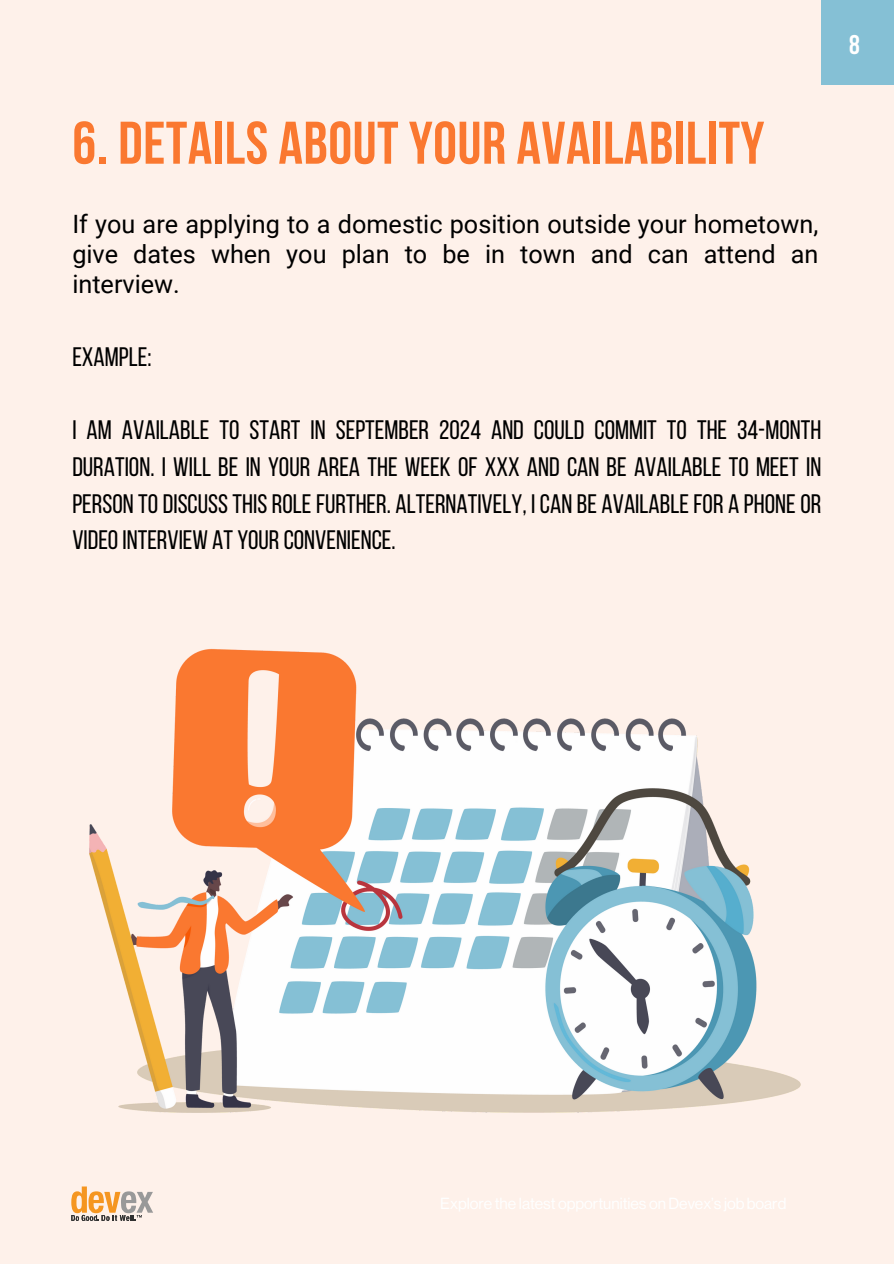
<style>
.page{position:relative;width:894px;height:1264px;background:#fff}
.page>*{position:absolute;margin:0;border:0;box-sizing:border-box;transform-origin:0 0}
.t1{font:700 60px "Bebas Neue";letter-spacing:.01em;color:#fa7830}
.t2{font:700 27px "Bebas Neue";color:#fff}
.t3{font:26.7px/36.8px "Bebas Neue";color:#000;text-align:justify}
.t4{font:25.2px/30px "Roboto";color:#000;text-align:justify}
</style>
<div class="page">
<div style="left:0;top:0;width:893px;height:1263px;background:#fef1ea"></div>
<svg style="left:71px;top:1204px;width:82px;height:16px"></svg>
<div style="left:821px;top:0;width:72px;height:84px;background:#85c0d5"></div>
<img style="left:71px;top:649px;width:730px;height:555px">
<h1 class="t1" style="left:72px;top:119px;width:693px">6. DETAILS ABOUT YOUR AVAILABILITY</h1>
<p class="t4" style="left:72px;top:209px;width:747px">If you are applying to a domestic position outside your hometown, give dates when you plan to be in town and can attend an interview.</p>
<p class="t3" style="left:72px;top:340px;width:81px">EXAMPLE:</p>
<p class="t3" style="left:72px;top:414px;width:750px">I AM AVAILABLE TO START IN SEPTEMBER 2024 AND COULD COMMIT TO THE 34-MONTH DURATION. I WILL BE IN YOUR AREA THE WEEK OF XXX AND CAN BE AVAILABLE TO MEET IN PERSON TO DISCUSS THIS ROLE FURTHER. ALTERNATIVELY, I CAN BE AVAILABLE FOR A PHONE OR VIDEOINTERVIEW AT YOURCONVENIENCE.</p>
<p class="t2" style="left:848px;top:34px;width:12px">8</p>
</div>
